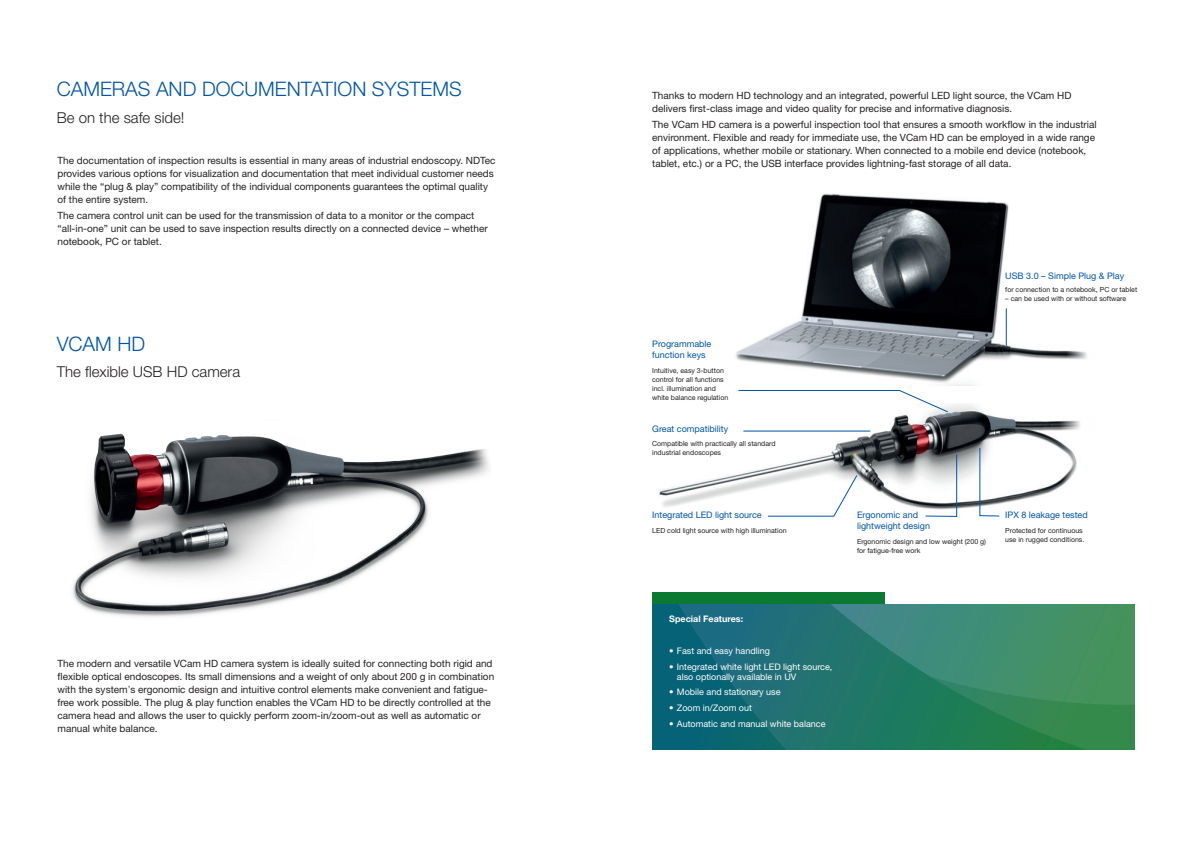
<style>
.page{position:relative;width:1191px;height:842px;background:#fff}
.page>*{position:absolute;margin:0;border:0;box-sizing:border-box;transform-origin:0 0}
.t1{font:300 20px "Helvetica Neue LT Pro";color:#0154a6}
.t2{font:300 15px "Helvetica Neue LT Pro";color:#231f20}
.t3{font:10px/13px "Helvetica Neue LT Pro";color:#231f20}
.t4{font:9px/10px "Helvetica Neue LT Pro";color:#fff}
.t5{font:9px/11px "Helvetica Neue LT Pro";color:#0154a6}
.t6{font:700 9px "Helvetica Neue LT Pro";color:#fff}
.t7{font:7px/9px "Helvetica Neue LT Pro";color:#231f20}
.s1{font-weight:300}
</style>
<div class="page">
<img style="left:659px;top:404px;width:421px;height:113px">
<svg style="left:652px;top:604px;width:482px;height:146px;background:#287b6b"></svg>
<div style="left:652px;top:593px;width:232px;height:11px;background:#0b7931"></div>
<img style="left:72px;top:433px;width:417px;height:184px">
<img style="left:735px;top:193px;width:352px;height:193px">
<svg style="left:737px;top:390px;width:211px;height:23px"></svg>
<svg style="left:767px;top:474px;width:91px;height:43px"></svg>
<svg style="left:925px;top:454px;width:32px;height:63px"></svg>
<svg style="left:979px;top:447px;width:21px;height:70px"></svg>
<hr style="left:743px;top:431px;width:127px;height:1px;background:#0154a6">
<hr style="left:1006px;top:308px;width:1px;height:38px;background:#0154a6">
<h1 class="t1" style="left:57px;top:77px;width:406px">CAMERAS AND DOCUMENTATION SYSTEMS</h1>
<h2 class="t2" style="left:57px;top:108px;width:129px">Be on the safe side!</h2>
<p class="t3" style="left:57px;top:154px;width:439px">The documentation of inspection results is essential in many areas of industrial endoscopy. NDTec provides various options for visualization and documentation that meet individual customer needs while the “plug &amp; play” compatibility of the individual components guarantees the optimal quality of the entire system.</p>
<p class="t3" style="left:57px;top:209px;width:432px">The camera control unit can be used for the transmission of data to a monitor or the compact “all-in-one” unit can be used to save inspection results directly on a connected device – whether notebook, PC or tablet.</p>
<h1 class="t1" style="left:57px;top:331px;width:90px">VCAM HD</h1>
<h2 class="t2" style="left:57px;top:363px;width:185px">The flexible USB HD camera</h2>
<p class="t3" style="left:57px;top:656px;width:438px">The modern and versatile VCam HD camera system is ideally suited for connecting both rigid and flexible optical endoscopes. Its small dimensions and a weight of only about 200 g in combination with the system<span class="s1">’</span>s ergonomic design and intuitive control elements make convenient and fatigue&shy;free work possible. The plug &amp; play function enables the VCam HD to be directly controlled at the camera head and allows the user to quickly perform zoom-in/zoom-out as well as automatic or manual white balance.</p>
<p class="t3" style="left:652px;top:89px;width:421px">Thanks to modern HD technology and an integrated, powerful LED light source, the VCam HD delivers first-class image and video quality for precise and informative diagnosis.</p>
<p class="t3" style="left:652px;top:118px;width:446px">The VCam HD camera is a powerful inspection tool that ensures a smooth workflow in the industrial environment. Flexible and ready for immediate use, the VCam HD can be employed in a wide range of applications, whether mobile or stationary. When connected to a mobile end device (notebook, tablet, etc.) or a PC, the USB interface provides lightning-fast storage of all data.</p>
<p class="t5" style="left:652px;top:338px;width:61px">Programmable function keys</p>
<p class="t7" style="left:652px;top:366px;width:78px">Intuitive, easy 3-button control for all functions incl. illumination and white balance regulation</p>
<p class="t5" style="left:652px;top:423px;width:78px">Great compatibility</p>
<p class="t7" style="left:652px;top:439px;width:125px">Compatible with practically all standard industrial endoscopes</p>
<p class="t5" style="left:652px;top:509px;width:111px">Integrated LED light source</p>
<p class="t7" style="left:652px;top:526px;width:136px">LED cold light source with high illumination</p>
<p class="t6" style="left:669px;top:614px;width:75px">Special Features:</p>
<p class="t4" style="left:669px;top:645px;width:102px">• Fast and easy handling</p>
<p class="t4" style="left:677px;top:661px;width:157px;text-indent:-8px">• Integrated white light LED light source, also optionally available in UV</p>
<p class="t4" style="left:669px;top:687px;width:113px">• Mobile and stationary use</p>
<p class="t4" style="left:669px;top:702px;width:84px">• Zoom in/Zoom out</p>
<p class="t4" style="left:669px;top:718px;width:158px">• Automatic and manual white balance</p>
<p class="t5" style="left:1005px;top:270px;width:121px">USB 3.0 – Simple Plug &amp; Play</p>
<p class="t7" style="left:1005px;top:285px;width:133px">for connection to a notebook, PC or tablet</p>
<p class="t7" style="left:1005px;top:294px;width:122px">– can be used with or without software</p>
<p class="t5" style="left:857px;top:509px;width:74px">Ergonomic and lightweight design</p>
<p class="t7" style="left:857px;top:537px;width:130px">Ergonomic design and low weight (200 g) for fatigue-free work</p>
<p class="t5" style="left:1005px;top:509px;width:84px">IPX 8 leakage tested</p>
<p class="t7" style="left:1005px;top:526px;width:81px">Protected for continuous use in rugged conditions.</p>
</div>
